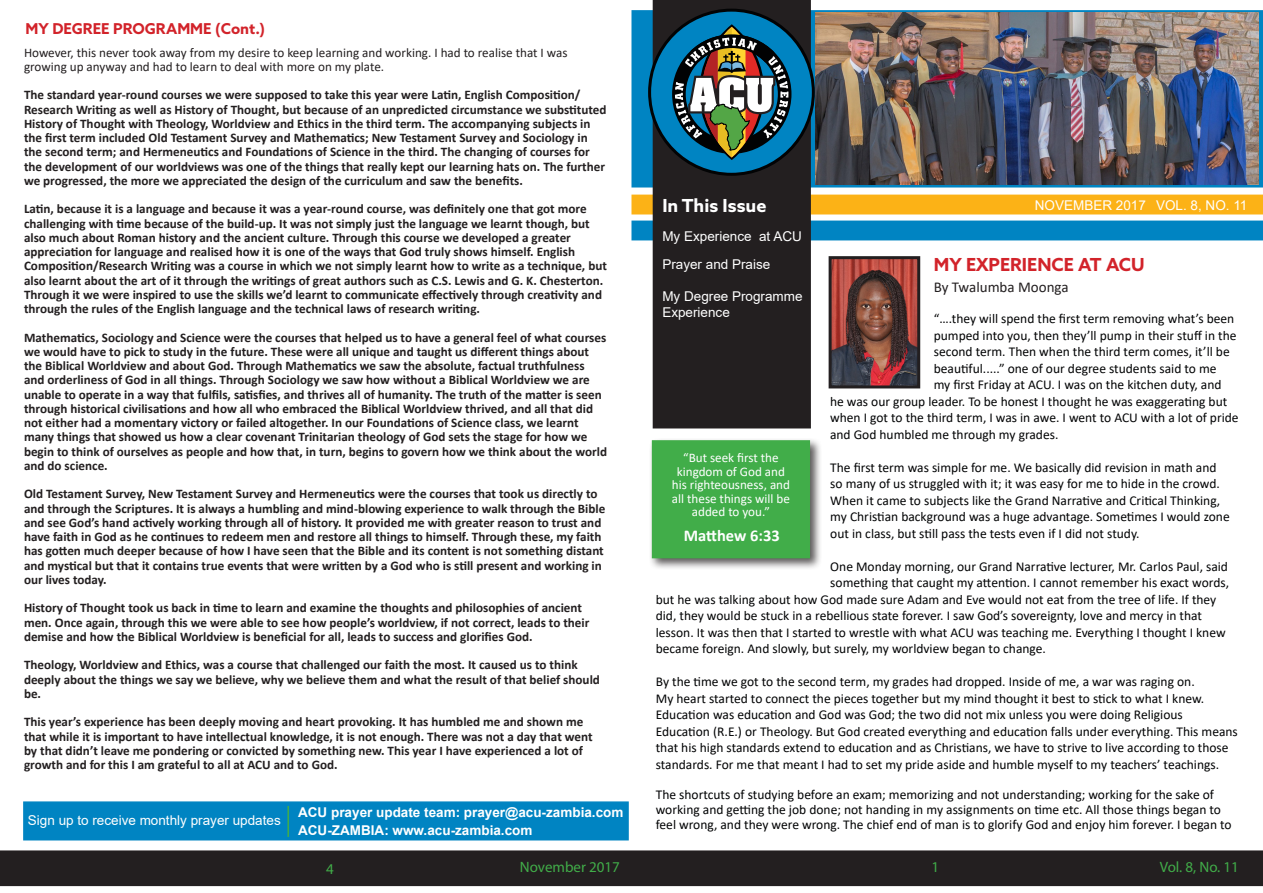
<style>
.page{position:relative;width:1263px;height:893px;background:#fff}
.page>*{position:absolute;margin:0;border:0;box-sizing:border-box;transform-origin:0 0}
.t1{font:700 18px "Azo Sans";color:#d2232a}
.t2{font:700 18px "Azo Sans";color:#fff}
.t3{font:700 16.5px "Calibri";color:#fff}
.t4{font:15px "Myriad Pro";color:#41ad49}
.t5{font:700 15px "Azo Sans";color:#d2232a}
.t6{font:15px "Calibri";color:#231f20}
.t7{font:13.5px/16.5px "Calibri";color:#020304}
.t8{font:13.5px/15.8px "Arial";color:#fff}
.t9{font:700 13.5px "Arial";color:#fff}
.t10{font:700 13.2px/14.2px "Calibri";color:#231f20}
.t11{font:13.2px/14.2px "Calibri";color:#231f20}
.t12{font:13.2px/13.5px "Calibri";color:#fff;text-align:center}
</style>
<div class="page">
<svg style="left:631px;top:10px;width:632px;height:178px;background:#1285bb"></svg>
<div style="left:0;top:850px;width:1263px;height:36px;background:#231f20"></div>
<div style="left:631px;top:221px;width:632px;height:19px;background:#0084c2"></div>
<div style="left:631px;top:195px;width:632px;height:19px;background:#fcb216"></div>
<div style="left:23px;top:801px;width:606px;height:39px;background:#0084c2;border:2px solid #0084c2"></div>
<img style="left:833px;top:260px;width:83px;height:124px">
<div style="left:829px;top:256px;width:91px;height:132px;border:3px solid #231f20"></div>
<hr style="left:287px;top:806px;width:2px;height:31px;background:#41ad49">
<div style="left:653px;top:0;width:158px;height:428px;background:#231f20"></div>
<div style="left:649px;top:437px;width:174px;height:133px;background:#231f20;opacity:.75"></div>
<div style="left:652px;top:440px;width:158px;height:118px;background:#41ad49"></div>
<div style="left:650px;top:10px;width:163px;height:164px;background:#0084c2;border-radius:50%"></div>
<svg style="left:672px;top:27px;width:119px;height:130px"></svg>
<img style="left:816px;top:12px;width:442px;height:173px">
<p class="t5" style="left:26px;top:19px;width:241px">MY DEGREE PROGRAMME (Cont.)</p>
<p class="t11" style="left:24px;top:45px;width:545px">However, this never took away from my desire to keep learning and working. I had to realise that I was growing up anyway and had to learn to deal with more on my plate.</p>
<p class="t10" style="left:24px;top:88px;width:584px">The standard year-round courses we were supposed to take this year were Latin, English Composition/ Research Writing as well as History of Thought, but because of an unpredicted circumstance we substituted History of Thought with Theology, Worldview and Ethics in the third term. The accompanying subjects in the first term included Old Testament Survey and Mathematics; New Testament Survey and Sociology in the second term; and Hermeneutics and Foundations of Science in the third. The changing of courses for the development of our worldviews was one of the things that really kept our learning hats on. The further we progressed, the more we appreciated the design of the curriculum and saw the benefits.</p>
<p class="t10" style="left:24px;top:202px;width:584px">Latin, because it is a language and because it was a year-round course, was definitely one that got more challenging with time because of the build-up. It was not simply just the language we learnt though, but also much about Roman history and the ancient culture. Through this course we developed a greater appreciation for language and realised how it is one of the ways that God truly shows himself. English Composition/Research Writing was a course in which we not simply learnt how to write as a technique, but also learnt about the art of it through the writings of great authors such as C.S. Lewis and G. K. Chesterton.<br>Through it we were inspired to use the skills we’d learnt to communicate effectively through creativity and through the rules of the English language and the technical laws of research writing.</p>
<p class="t10" style="left:24px;top:330px;width:585px">Mathematics, Sociology and Science were the courses that helped us to have a general feel of what courses we would have to pick to study in the future. These were all unique and taught us different things about the Biblical Worldview and about God. Through Mathematics we saw the absolute, factual truthfulness and orderliness of God in all things. Through Sociology we saw how without a Biblical Worldview we are unable to operate in a way that fulfils, satisfies, and thrives all of humanity. The truth of the matter is seen through historical civilisations and how all who embraced the Biblical Worldview thrived, and all that did not either had a momentary victory or failed altogether. In our Foundations of Science class, we learnt many things that showed us how a clear covenant Trinitarian theology of God sets the stage for how we begin to think of ourselves as people and how that, in turn, begins to govern how we think about the world and do science.</p>
<p class="t10" style="left:24px;top:487px;width:583px">Old Testament Survey, New Testament Survey and Hermeneutics were the courses that took us directly to and through the Scriptures. It is always a humbling and mind-blowing experience to walk through the Bible and see God’s hand actively working through all of history. It provided me with greater reason to trust and have faith in God as he continues to redeem men and restore all things to himself. Through these, my faith has gotten much deeper because of how I have seen that the Bible and its content is not something distant and mystical but that it contains true events that were written by a God who is still present and working in our lives today.</p>
<p class="t10" style="left:24px;top:601px;width:567px">History of Thought took us back in time to learn and examine the thoughts and philosophies of ancient men. Once again, through this we were able to see how people’s worldview, if not correct, leads to their demise and how the Biblical Worldview is beneficial for all, leads to success and glorifies God.</p>
<p class="t10" style="left:24px;top:658px;width:577px">Theology, Worldview and Ethics, was a course that challenged our faith the most. It caused us to think deeply about the things we say we believe, why we believe them and what the result of that belief should be.</p>
<p class="t10" style="left:24px;top:715px;width:570px">This year’s experience has been deeply moving and heart provoking. It has humbled me and shown me that while it is important to have intellectual knowledge, it is not enough. There was not a day that went by that didn’t leave me pondering or convicted by something new. This year I have experienced a lot of growth and for this I am grateful to all at ACU and to God.</p>
<p class="t2" style="left:662px;top:194px;width:106px">In This Issue</p>
<p class="t8" style="left:662px;top:228px;width:141px">My Experience at ACU</p>
<p class="t8" style="left:662px;top:257px;width:110px">Prayer and Praise</p>
<p class="t8" style="left:662px;top:288px;width:142px">My Degree Programme<br>Experience</p>
<p class="t8" style="left:1035px;top:197px;width:113px">NOVEMBER 2017</p>
<p class="t8" style="left:1156px;top:197px;width:93px">VOL. 8, NO. 11</p>
<p class="t1" style="left:934px;top:252px;width:212px">MY EXPERIENCE AT ACU</p>
<p class="t6" style="left:934px;top:276px;width:136px">By Twalumba Moonga</p>
<p class="t7" style="left:934px;top:310px;width:302px">“….they will spend the first term removing what’s been</p>
<p class="t7" style="left:934px;top:327px;width:304px">pumped into you, then they’ll pump in their stuff in the</p>
<p class="t7" style="left:934px;top:343px;width:297px">second term. Then when the third term comes, it’ll be</p>
<p class="t7" style="left:934px;top:360px;width:284px">beautiful.....” one of our degree students said to me</p>
<p class="t7" style="left:934px;top:376px;width:289px">my first Friday at ACU. I was on the kitchen duty, and</p>
<p class="t7" style="left:830px;top:393px;width:399px">he was our group leader. To be honest I thought he was exaggerating but</p>
<p class="t7" style="left:830px;top:409px;width:410px">when I got to the third term, I was in awe. I went to ACU with a lot of pride</p>
<p class="t7" style="left:830px;top:426px;width:230px">and God humbled me through my grades.</p>
<p class="t7" style="left:830px;top:459px;width:401px">The first term was simple for me. We basically did revision in math and so many of us struggled with it; it was easy for me to hide in the crowd.<br>When it came to subjects like the Grand Narrative and Critical Thinking, my Christian background was a huge advantage. Sometimes I would zone out in class, but still pass the tests even if I did not study.</p>
<p class="t7" style="left:830px;top:558px;width:399px">One Monday morning, our Grand Narrative lecturer, Mr. Carlos Paul, said</p>
<p class="t7" style="left:830px;top:574px;width:400px">something that caught my attention. I cannot remember his exact words,</p>
<p class="t7" style="left:656px;top:591px;width:562px">but he was talking about how God made sure Adam and Eve would not eat from the tree of life. If they</p>
<p class="t7" style="left:656px;top:607px;width:548px">did, they would be stuck in a rebellious state forever. I saw God’s sovereignty, love and mercy in that</p>
<p class="t7" style="left:656px;top:624px;width:571px">lesson. It was then that I started to wrestle with what ACU was teaching me. Everything I thought I knew</p>
<p class="t7" style="left:656px;top:640px;width:392px">became foreign. And slowly, but surely, my worldview began to change.</p>
<p class="t7" style="left:656px;top:673px;width:584px">By the time we got to the second term, my grades had dropped. Inside of me, a war was raging on.<br>My heart started to connect the pieces together but my mind thought it best to stick to what I knew.<br>Education was education and God was God; the two did not mix unless you were doing Religious Education (R.E.) or Theology. But God created everything and education falls under everything. This means that his high standards extend to education and as Christians, we have to strive to live according to those standards. For me that meant I had to set my pride aside and humble myself to my teachers’ teachings.</p>
<p class="t7" style="left:656px;top:786px;width:577px;line-height:15px">The shortcuts of studying before an exam; memorizing and not understanding; working for the sake of working and getting the job done; not handing in my assignments on time etc. All those things began to feel wrong, and they were wrong. The chief end of man is to glorify God and enjoy him forever. I began to</p>
<p class="t12" style="left:672px;top:451px;width:120px">“But seek first the kingdom of God and his righteousness, and all these things will be added to you.”</p>
<p class="t3" style="left:684px;top:524px;width:97px">Matthew 6:33</p>
<p class="t9" style="left:298px;top:803px;width:327px">ACU prayer update team: prayer@acu-zambia.com</p>
<p class="t9" style="left:298px;top:821px;width:236px">ACU-ZAMBIA: www.acu-zambia.com</p>
<p class="t4" style="left:326px;top:859px;width:9px">4</p>
<p class="t4" style="left:520px;top:858px;width:102px">November 2017</p>
<p class="t4" style="left:931px;top:858px;width:9px">1</p>
<p class="t4" style="left:1160px;top:858px;width:81px">Vol. 8, No. 11</p>
<p class="t8" style="left:28px;top:812px;width:254px">Sign up to receive monthly prayer updates</p>
</div>
